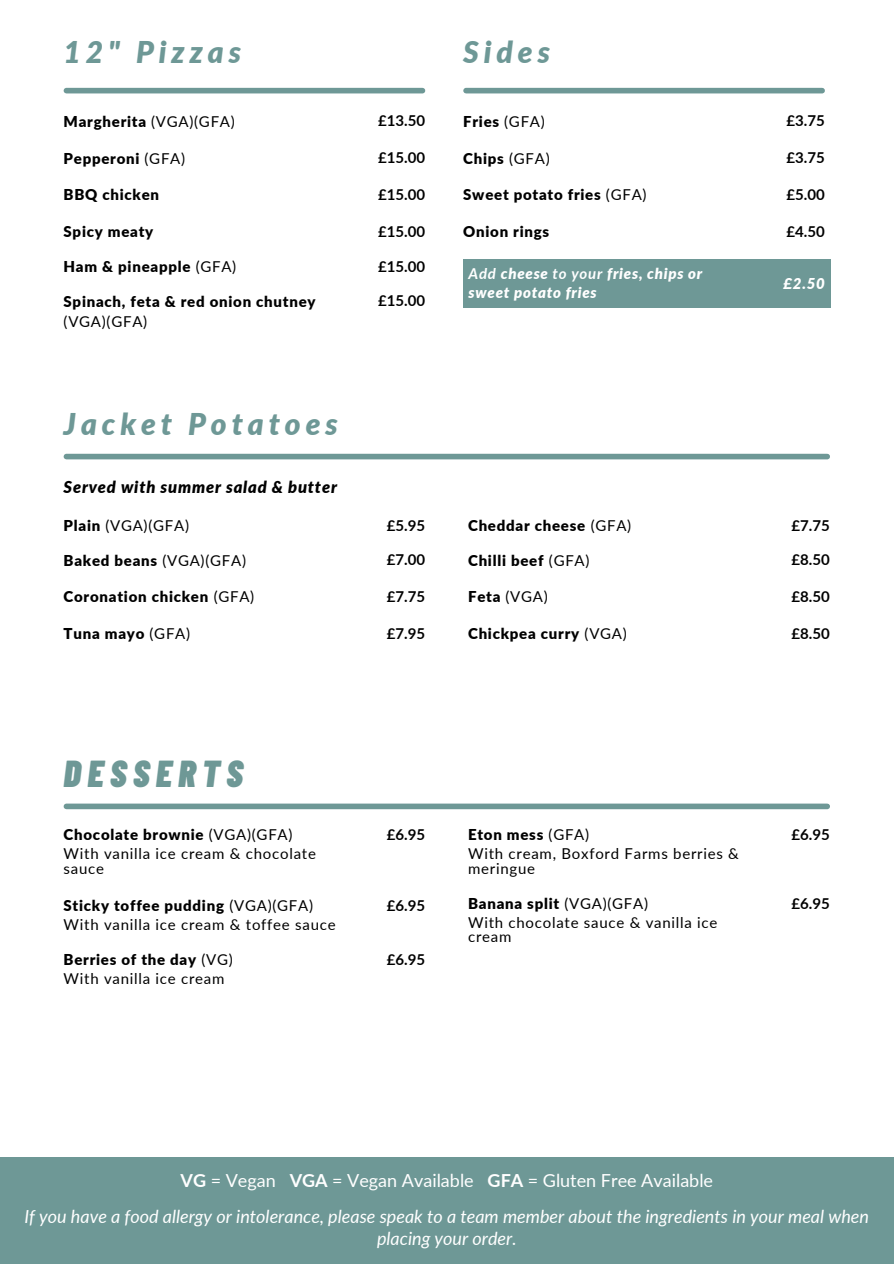
<style>
.page{position:relative;width:894px;height:1264px;background:#fff}
.page>*{position:absolute;margin:0;border:0;box-sizing:border-box;transform-origin:0 0}
.t1{font:italic 900 37.5px "Barlow Condensed";letter-spacing:.165em;color:#6e9896}
.t2{font:italic 900 30px "Lato";letter-spacing:.165em;color:#6e9896}
.t3{font:italic 18px/21.5px "Lato";color:#fff;text-align:center}
.t4{font:18px "Lato";color:#fff}
.t5{font:italic 900 16.5px "Lato";letter-spacing:.05em;color:#000}
.t6{font:900 15px/20.2px "Lato";letter-spacing:.05em;color:#000}
.t7{font:15px/19.2px "Lato";letter-spacing:.05em;color:#000}
.t8{font:700 15px "Lato";color:#000}
.t9{font:italic 900 15px/19.2px "Lato";letter-spacing:.05em;color:#fff}
.s1{font-weight:400}
.s2{font-weight:900}
.s3{font-weight:700}
</style>
<div class="page">
<div style="left:466px;top:88px;width:355px;height:5px;background:#6e9896"></div>
<div style="left:463px;top:260px;width:366px;height:47px;background:#6e9896"></div>
<div style="left:66px;top:88px;width:356px;height:5px;background:#6e9896"></div>
<div style="left:66px;top:454px;width:761px;height:5px;background:#6e9896"></div>
<div style="left:66px;top:803px;width:761px;height:6px;background:#6e9896"></div>
<div style="left:0;top:1157px;width:893px;height:106px;background:#6e9896"></div>
<p class="t2" style="left:64px;top:33px;width:179px">12" Pizzas</p>
<p class="t6" style="left:64px;top:111px;width:173px">Margherita <span class="s1">(VGA)(GFA)</span></p>
<p class="t8" style="left:378px;top:112px;width:49px">£13.50</p>
<h2 class="t6" style="left:64px;top:148px;width:123px">Pepperoni <span class="s1">(GFA)</span></h2>
<p class="t8" style="left:378px;top:148px;width:49px">£15.00</p>
<p class="t6" style="left:64px;top:184px;width:97px">BBQ chicken</p>
<p class="t8" style="left:378px;top:185px;width:49px">£15.00</p>
<p class="t6" style="left:64px;top:221px;width:91px">Spicy meaty</p>
<p class="t8" style="left:378px;top:222px;width:49px">£15.00</p>
<p class="t6" style="left:64px;top:256px;width:174px">Ham &amp; pineapple <span class="s1">(GFA)</span></p>
<p class="t8" style="left:378px;top:257px;width:49px">£15.00</p>
<p class="t6" style="left:64px;top:291px;width:253px">Spinach, feta &amp; red onion chutney <span class="s1">(VGA)(GFA)</span></p>
<p class="t8" style="left:378px;top:291px;width:49px">£15.00</p>
<p class="t2" style="left:64px;top:406px;width:276px">Jacket Potatoes</p>
<h2 class="t5" style="left:64px;top:477px;width:275px">Served with summer salad &amp; butter</h2>
<p class="t7" style="left:64px;top:516px;width:127px"><span class="s2">Plain</span> (VGA)(GFA)</p>
<p class="t8" style="left:387px;top:516px;width:40px">£5.95</p>
<p class="t6" style="left:64px;top:550px;width:184px">Baked beans <span class="s1">(VGA)(GFA)</span></p>
<p class="t8" style="left:387px;top:550px;width:40px">£7.00</p>
<p class="t6" style="left:64px;top:586px;width:192px">Coronation chicken <span class="s1">(GFA)</span></p>
<p class="t8" style="left:387px;top:587px;width:40px">£7.75</p>
<p class="t6" style="left:64px;top:623px;width:128px">Tuna mayo <span class="s1">(GFA)</span></p>
<p class="t8" style="left:387px;top:624px;width:40px">£7.95</p>
<p class="t2" style="left:463px;top:33px;width:88px">Sides</p>
<p class="t6" style="left:463px;top:111px;width:83px">Fries <span class="s1">(GFA)</span></p>
<p class="t8" style="left:786px;top:112px;width:40px">£3.75</p>
<p class="t6" style="left:463px;top:148px;width:88px">Chips <span class="s1">(GFA)</span></p>
<p class="t8" style="left:786px;top:148px;width:40px">£3.75</p>
<p class="t6" style="left:463px;top:184px;width:185px">Sweet potato fries <span class="s1">(GFA)</span></p>
<p class="t8" style="left:786px;top:185px;width:40px">£5.00</p>
<p class="t6" style="left:463px;top:221px;width:87px">Onion rings</p>
<p class="t8" style="left:786px;top:222px;width:40px">£4.50</p>
<h2 class="t9" style="left:468px;top:264px;width:235px"><span class="s3">Add</span> cheese <span class="s3">to your</span> fries, chips or sweet potato fries</h2>
<p class="t9" style="left:783px;top:273px;width:43px">£2.50</p>
<p class="t6" style="left:468px;top:515px;width:165px">Cheddar cheese <span class="s1">(GFA)</span></p>
<p class="t8" style="left:791px;top:516px;width:40px">£7.75</p>
<p class="t6" style="left:468px;top:550px;width:123px">Chilli beef <span class="s1">(GFA)</span></p>
<p class="t8" style="left:791px;top:550px;width:40px">£8.50</p>
<p class="t7" style="left:468px;top:587px;width:81px"><span class="s2">Feta</span> (VGA)</p>
<p class="t8" style="left:791px;top:587px;width:40px">£8.50</p>
<p class="t6" style="left:468px;top:623px;width:160px">Chickpea curry <span class="s1">(VGA)</span></p>
<p class="t8" style="left:791px;top:624px;width:40px">£8.50</p>
<p class="t1" style="left:64px;top:749px;width:181px">DESSERTS</p>
<h1 class="t6" style="left:64px;top:824px;width:230px">Chocolate brownie <span class="s1">(VGA)(GFA)</span></h1>
<p class="t7" style="left:64px;top:846px;width:254px;line-height:14.7px">With vanilla ice cream &amp; chocolate sauce</p>
<p class="t8" style="left:387px;top:825px;width:40px">£6.95</p>
<p class="t7" style="left:468px;top:824px;width:272px"><span class="s2">Eton mess</span> (GFA)<br>With cream, Boxford Farms berries &amp;</p>
<p class="t7" style="left:468px;top:858px;width:68px">meringue</p>
<p class="t8" style="left:791px;top:825px;width:40px">£6.95</p>
<p class="t7" style="left:64px;top:895px;width:273px"><span class="s2">Sticky toffee pudding</span> (VGA)(GFA)<br>With vanilla ice cream &amp; toffee sauce</p>
<p class="t8" style="left:387px;top:895px;width:40px">£6.95</p>
<p class="t6" style="left:468px;top:892px;width:181px">Banana split <span class="s1">(VGA)(GFA)</span></p>
<p class="t7" style="left:468px;top:914px;width:251px;line-height:14.7px">With chocolate sauce &amp; vanilla ice cream</p>
<p class="t7" style="left:64px;top:949px;width:171px"><span class="s2">Berries of the day</span> (VG)<br>With vanilla ice cream</p>
<p class="t8" style="left:387px;top:949px;width:40px">£6.95</p>
<p class="t8" style="left:791px;top:893px;width:40px">£6.95</p>
<h4 class="t4" style="left:180px;top:1169px;width:534px"><span class="s3">VG</span> = Vegan <span class="s3">VGA</span> = Vegan Available <span class="s3">GFA</span> = Gluten Free Available</h4>
<h4 class="t3" style="left:24px;top:1205px;width:846px">If you have a food allergy or intolerance, please speak to a team member about the ingredients in your meal when placing your order.</h4>
</div>
